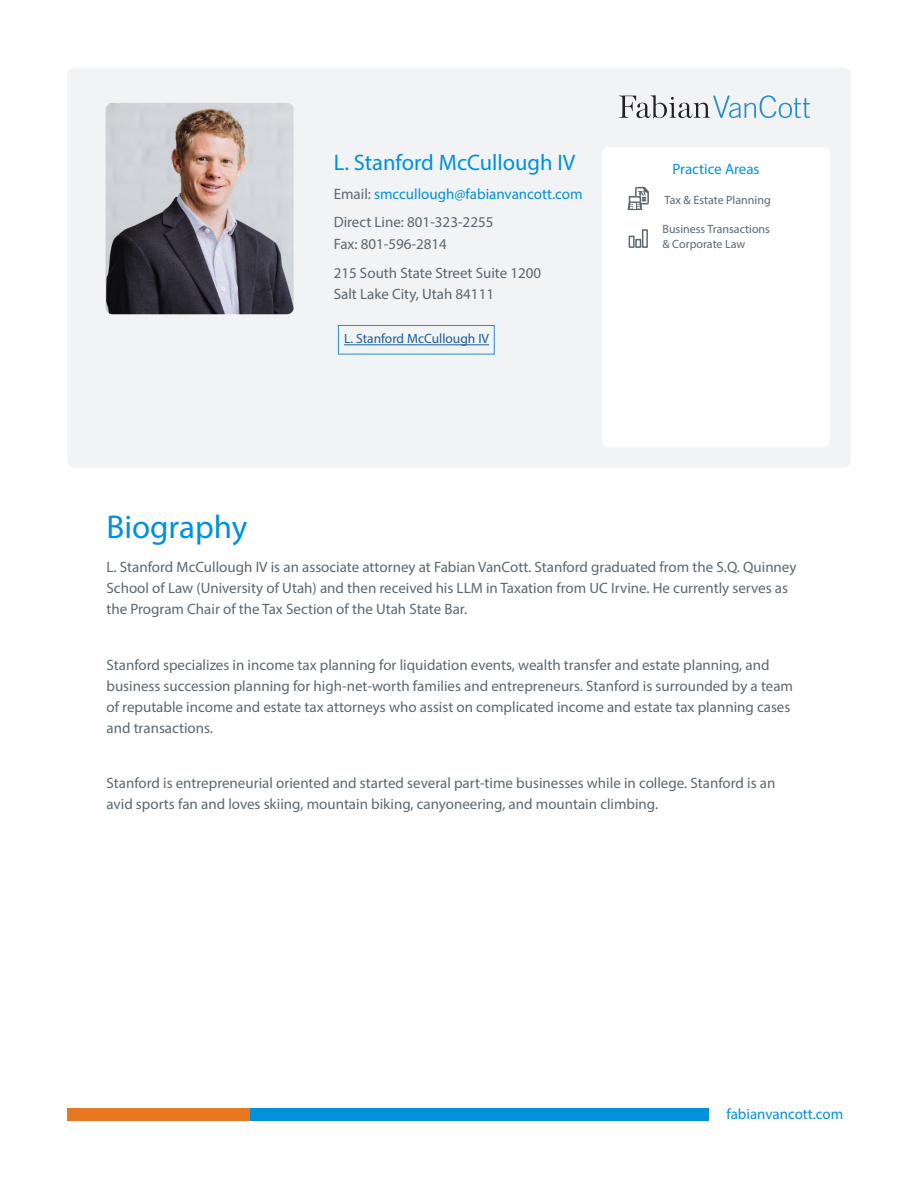
<style>
.page{position:relative;width:918px;height:1188px;background:#fff}
.page>*{position:absolute;margin:0;border:0;box-sizing:border-box;transform-origin:0 0}
.Blue_Header{font:33px "Myriad Pro";color:#0091da}
.t1{font:22.5px "Myriad Pro";color:#0091da}
.body{font:15px/21px "Myriad Pro";color:#5b6770}
.t2{font:15px "Myriad Pro";color:#0091da}
.t3{font:13.5px "Myriad Pro";color:#175d9e}
.t4{font:12px/15px "Myriad Pro";color:#5b6770}
.s1{color:#5b6770}
</style>
<div class="page">
<div style="left:68px;top:68px;width:782px;height:400px;background:#f2f3f4;border-radius:7px"></div>
<div style="left:602px;top:147px;width:228px;height:300px;background:#fff;border-radius:7px"></div>
<img style="left:105px;top:103px;width:189px;height:211px">
<svg style="left:619px;top:95px;width:191px;height:24px"></svg>
<div style="left:128px;top:1108px;width:580px;height:12px;background:#0091da"></div>
<div style="left:68px;top:1108px;width:182px;height:12px;background:#e87722"></div>
<div style="left:629px;top:236px;width:6px;height:12px;border:1px solid #5a666f"></div>
<div style="left:635px;top:239px;width:6px;height:9px;border:1px solid #5a666f"></div>
<div style="left:642px;top:229px;width:6px;height:19px;border:1px solid #5a666f"></div>
<hr style="left:344px;top:344px;width:145px;height:1px;background:#175d9e">
<div style="left:338px;top:325px;width:157px;height:29px;border:1px solid #258ece"></div>
<svg style="left:627px;top:186px;width:22px;height:24px"></svg>
<p class="t1" style="left:334px;top:149px;width:243px">L. Stanford McCullough IV</p>
<p class="t2" style="left:334px;top:185px;width:250px"><span class="s1">Email:</span> smccullough@fabianvancott.com</p>
<p class="body" style="left:334px;top:212px;width:161px">Direct Line: 801-323-2255</p>
<p class="body" style="left:334px;top:233px;width:115px">Fax: 801-596-2814</p>
<p class="body" style="left:334px;top:262px;width:209px">215 South State Street Suite 1200</p>
<p class="body" style="left:334px;top:284px;width:162px">Salt Lake City, Utah 84111</p>
<p class="t3" style="left:344px;top:331px;width:147px">L. Stanford McCullough IV</p>
<p class="t2" style="left:672px;top:160px;width:89px">Practice Areas</p>
<p class="t4" style="left:665px;top:192px;width:108px">Tax &amp; Estate Planning</p>
<p class="t4" style="left:663px;top:221px;width:109px">Business Transactions &amp; Corporate Law</p>
<p class="Blue_Header" style="left:106px;top:506px;width:142px">Biography</p>
<p class="body" style="left:106px;top:556px;width:692px">L. Stanford McCullough IV is an associate attorney at Fabian VanCott. Stanford graduated from the S.Q. Quinney<br>School of Law (University of Utah) and then received his LLM in Taxation from UC Irvine. He currently serves as the Program Chair of the Tax Section of the Utah State Bar.</p>
<p class="body" style="left:106px;top:654px;width:688px">Stanford specializes in income tax planning for liquidation events, wealth transfer and estate planning, and business succession planning for high-net-worth families and entrepreneurs. Stanford is surrounded by a team of reputable income and estate tax attorneys who assist on complicated income and estate tax planning cases and transactions.</p>
<p class="body" style="left:106px;top:772px;width:670px">Stanford is entrepreneurial oriented and started several part-time businesses while in college. Stanford is an avid sports fan and loves skiing, mountain biking, canyoneering, and mountain climbing.</p>
<p class="t2" style="left:726px;top:1105px;width:118px">fabianvancott.com</p>
</div>
